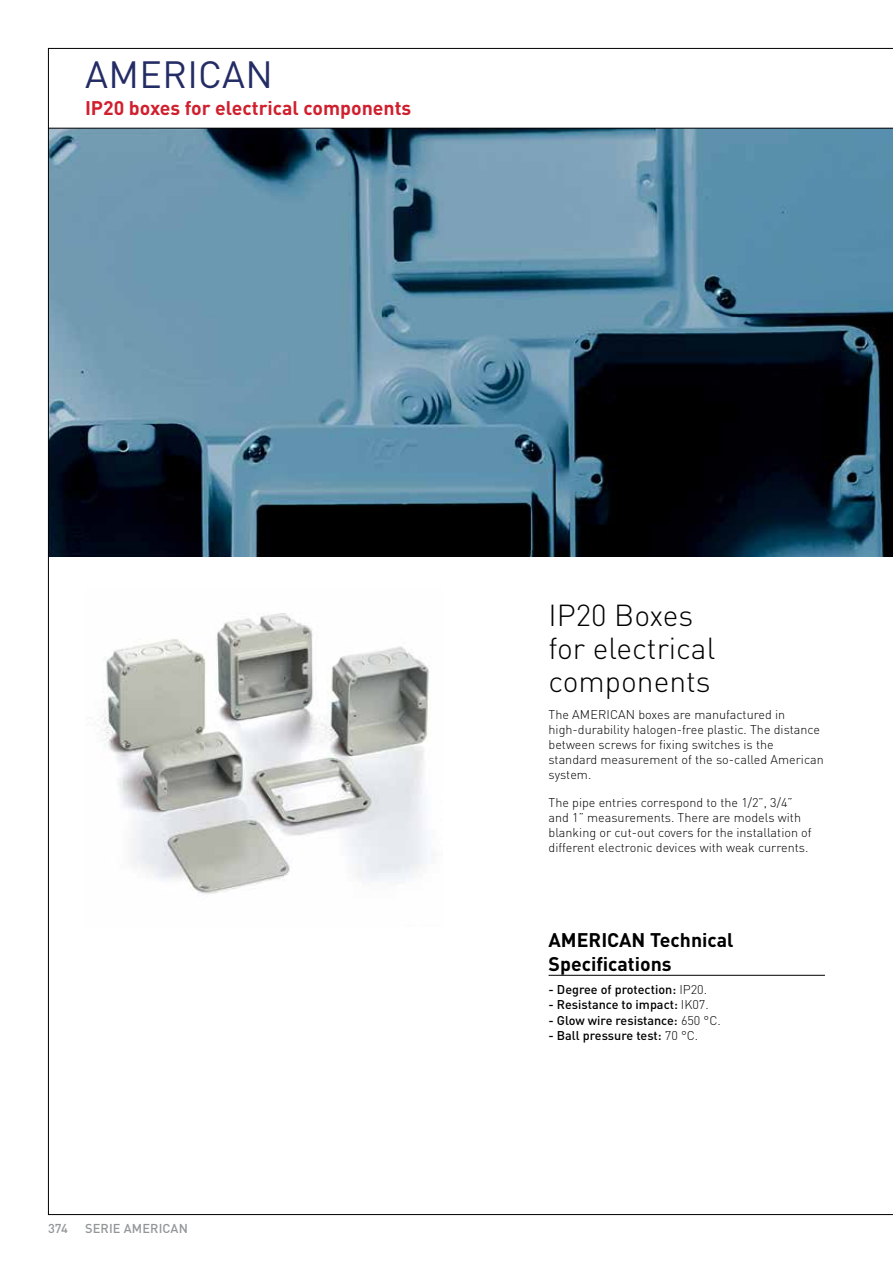
<style>
.page{position:relative;width:893px;height:1263px;background:#fff}
.page>*{position:absolute;margin:0;border:0;box-sizing:border-box;transform-origin:0 0}
.t1{font:37.5px "DIN Pro";letter-spacing:.01em;color:#232c64}
.t2{font:300 30px/33px "DIN Pro";color:#000}
.t3{font:700 19.5px "DIN Pro";color:#d0202e}
.t4{font:700 19.5px/23.4px "DIN Pro";color:#000}
.t5{font:500 12.75px "DIN Pro";letter-spacing:.01em;color:#939598}
.t6{font:300 12.6px/15px "DIN Pro";color:#000}
.t7{font:500 12.6px "DIN Pro";color:#000}
.s1{font-weight:300}
</style>
<div class="page">
<img style="left:48px;top:128px;width:845px;height:429px">
<hr style="left:549px;top:975px;width:276px;height:1px;background:#000">
<img style="left:101px;top:613px;width:329px;height:281px">
<h1 class="t1" style="left:85px;top:49px;width:189px">AMERICAN</h1>
<h3 class="t3" style="left:85px;top:95px;width:328px">IP20 boxes for electrical components</h3>
<p class="t5" style="left:48px;top:1219px;width:21px">374</p>
<p class="t5" style="left:85px;top:1219px;width:104px">SERIE AMERICAN</p>
<h2 class="t2" style="left:549px;top:597px;width:168px">IP20 Boxes for electrical components</h2>
<p class="t6" style="left:549px;top:707px;width:277px">The Ameri can boxes are manufactured in high-durability halogen-free plastic. The distance between screws for fixing switches is the standard measurement of the so-called American system.</p>
<p class="t6" style="left:549px;top:795px;width:265px">The pipe entries correspond to the 1/2”, 3/4” and 1” measurements. There are models with blanking or cut-out covers for the installation of different electronic devices with weak currents.</p>
<h3 class="t4" style="left:549px;top:928px;width:187px">AMERICAN Technical<br>Specifications</h3>
<p class="t7" style="left:549px;top:981px;width:160px">- Degree of protection: <span class="s1">IP20.</span></p>
<p class="t7" style="left:549px;top:996px;width:162px">- Resistance to impact: <span class="s1">IK07.</span></p>
<p class="t7" style="left:549px;top:1011px;width:174px">- Glow wire resistance: <span class="s1">650 °C .</span></p>
<p class="t7" style="left:549px;top:1026px;width:151px">- Ball pressure test: <span class="s1">70 °C .</span></p>
</div>
